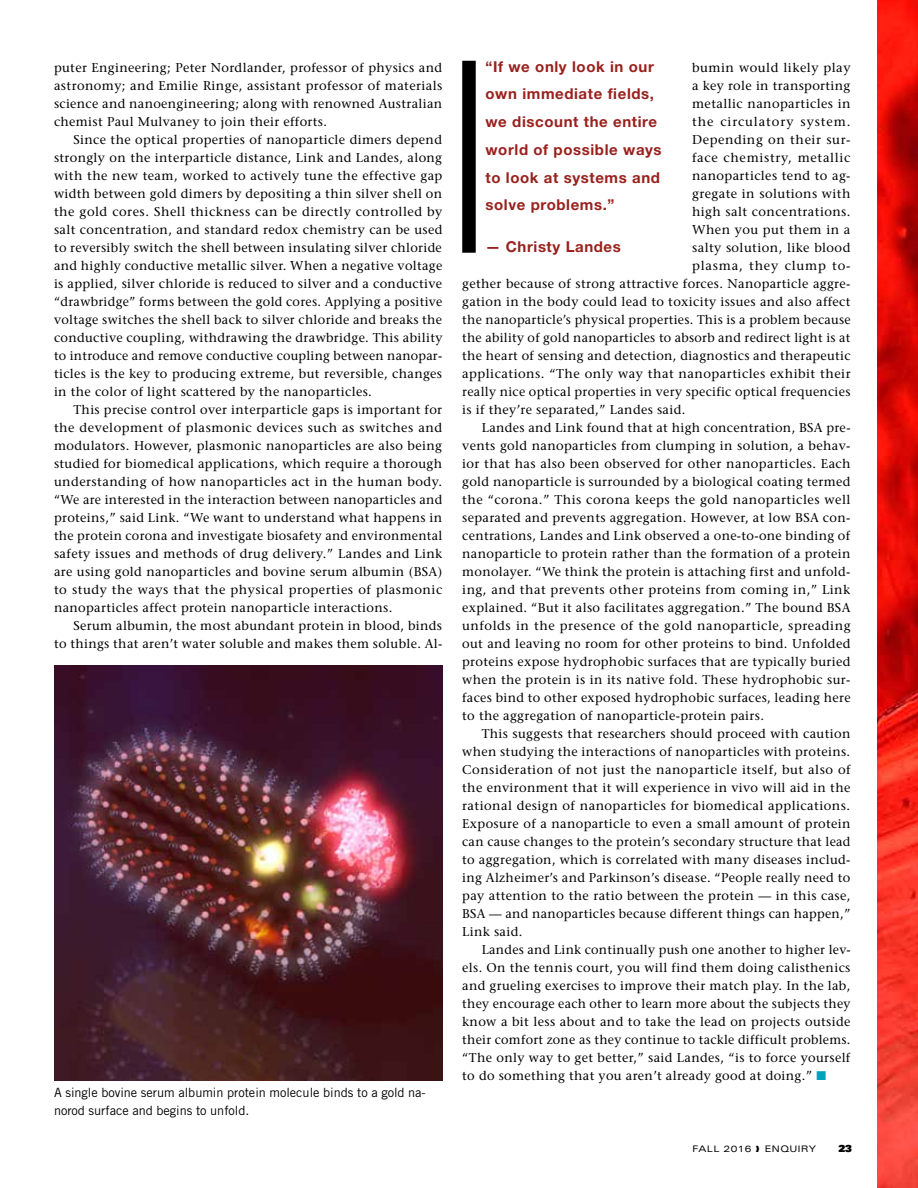
<style>
.page{position:relative;width:918px;height:1188px;background:#fff}
.page>*{position:absolute;margin:0;border:0;box-sizing:border-box;transform-origin:0 0}
.t1{font:700 15px/27.8px "Helvetica Neue LT Std";letter-spacing:.04em;color:#98211d}
.t2{font:500 12.75px/18px "Stone Serif Std";letter-spacing:.025em;color:#000;text-align:justify}
.t3{font:12.75px/18px "Trade Gothic LT Std";letter-spacing:-.005em;color:#000}
.t4{font:500 12.75px "Stone Serif Std";letter-spacing:.05em;color:#000}
.t5{font:500 12.75px "Stone Serif Std";letter-spacing:.07em;color:#000}
.t6{font:500 12.75px "Stone Serif Std";letter-spacing:.045em;color:#000}
.t7{font:500 12.75px "Stone Serif Std";letter-spacing:.06em;color:#000}
.t8{font:9.75px "Univers LT Std X Black";color:#000}
.t9{font:expanded 9px "Univers LT Std";letter-spacing:.05em;color:#000}
.s1{color:#00a1ba}
</style>
<div class="page">
<img style="left:878px;top:0;width:40px;height:1188px">
<img style="left:55px;top:665px;width:387px;height:416px">
<div style="left:462px;top:61px;width:14px;height:192px;background:#000"></div>
<p class="t2" style="left:54px;top:59px;width:390px">puter Engineering; Peter Nordlander, professor of physics and astronomy; and Emilie Ringe, assistant professor of materials science and nanoengineering; along with renowned Australian chemist Paul Mulvaney to join their efforts.</p>
<p class="t2" style="left:54px;top:131px;width:390px;text-indent:20px">Since the optical properties of nanoparticle dimers depend strongly on the interparticle distance, Link and Landes, along with the new team, worked to actively tune the effective gap width between gold dimers by depositing a thin silver shell on the gold cores. Shell thickness can be directly controlled by salt concentration, and standard redox chemistry can be used to reversibly switch the shell between insulating silver chloride and highly conductive metallic silver. When a negative voltage is applied, silver chloride is reduced to silver and a conductive “drawbridge” forms between the gold cores. Applying a positive voltage switches the shell back to silver chloride and breaks the conductive coupling, withdrawing the drawbridge. This ability to introduce and remove conductive coupling between nanopar&shy;ticles is the key to producing extreme, but reversible, changes in the color of light scattered by the nanoparticles.</p>
<p class="t2" style="left:54px;top:401px;width:390px;text-indent:19px">This precise control over interparticle gaps is important for the development of plasmonic devices such as switches and modulators. However, plasmonic nanoparticles are also being studied for biomedical applications, which require a thorough understanding of how nanoparticles act in the human body. “We are interested in the interaction between nanoparticles and proteins,” said Link. “We want to understand what happens in the protein corona and investigate biosafety and environmental safety issues and methods of drug delivery.” Landes and Link are using gold nanoparticles and bovine serum albumin (BSA) to study the ways that the physical properties of plasmonic nanoparticles affect protein nanoparticle interactions.</p>
<p class="t2" style="left:54px;top:617px;width:390px;text-align:right">Serum albumin, the most abundant protein in blood, binds<br>to things that aren’t water soluble and makes them soluble. Al-</p>
<p class="t3" style="left:54px;top:1084px;width:373px">A single bovine serum albumin protein molecule binds to a gold na&shy;norod surface and begins to unfold.</p>
<p class="t1" style="left:486px;top:52px;width:178px">“If we only look in our own immediate fields, we discount the entire world of possible ways to look at systems and solve problems.”</p>
<p class="t1" style="left:486px;top:232px;width:137px">— Christy Landes</p>
<p class="t2" style="left:692px;top:59px;width:160px">bumin would likely play</p>
<p class="t2" style="left:692px;top:77px;width:160px">a key role in transporting</p>
<p class="t2" style="left:692px;top:95px;width:160px">metallic nanoparticles in</p>
<p class="t5" style="left:692px;top:114px;width:160px">the circulatory system.</p>
<p class="t6" style="left:692px;top:132px;width:160px">Depending on their sur-</p>
<p class="t4" style="left:692px;top:150px;width:160px">face chemistry, metallic</p>
<p class="t2" style="left:692px;top:167px;width:160px">nanoparticles tend to ag-</p>
<p class="t2" style="left:692px;top:185px;width:160px">gregate in solutions with</p>
<p class="t2" style="left:692px;top:203px;width:160px">high salt concentrations.</p>
<p class="t2" style="left:692px;top:221px;width:160px">When you put them in a</p>
<p class="t2" style="left:692px;top:239px;width:160px">salty solution, like blood</p>
<p class="t7" style="left:692px;top:258px;width:160px">plasma, they clump to-</p>
<p class="t2" style="left:462px;top:275px;width:390px">gether because of strong attractive forces. Nanoparticle aggre-</p>
<p class="t2" style="left:462px;top:293px;width:390px">gation in the body could lead to toxicity issues and also affect</p>
<p class="t2" style="left:462px;top:311px;width:390px">the nanoparticle’s physical properties. This is a problem because</p>
<p class="t2" style="left:462px;top:329px;width:390px">the ability of gold nanoparticles to absorb and redirect light is at</p>
<p class="t2" style="left:462px;top:347px;width:390px">the heart of sensing and detection, diagnostics and therapeutic</p>
<p class="t2" style="left:462px;top:365px;width:390px">applications. “The only way that nanoparticles exhibit their</p>
<p class="t2" style="left:462px;top:383px;width:390px">really nice optical properties in very specific optical frequencies</p>
<p class="t2" style="left:462px;top:401px;width:225px">is if they’re separated,” Landes said.</p>
<p class="t2" style="left:482px;top:419px;width:370px">Landes and Link found that at high concentration, BSA pre-</p>
<p class="t2" style="left:462px;top:437px;width:390px">vents gold nanoparticles from clumping in solution, a behav-</p>
<p class="t2" style="left:462px;top:455px;width:390px">ior that has also been observed for other nanoparticles. Each</p>
<p class="t2" style="left:462px;top:473px;width:390px">gold nanoparticle is surrounded by a biological coating termed</p>
<p class="t2" style="left:462px;top:491px;width:390px">the “corona.” This corona keeps the gold nanoparticles well</p>
<p class="t2" style="left:462px;top:509px;width:390px">separated and prevents aggregation. However, at low BSA con-</p>
<p class="t2" style="left:462px;top:527px;width:390px">centrations, Landes and Link observed a one-to-one binding of</p>
<p class="t2" style="left:462px;top:545px;width:390px">nanoparticle to protein rather than the formation of a protein</p>
<p class="t2" style="left:462px;top:563px;width:390px">monolayer. “We think the protein is attaching first and unfold-</p>
<p class="t2" style="left:462px;top:581px;width:390px">ing, and that prevents other proteins from coming in,” Link</p>
<p class="t2" style="left:462px;top:599px;width:390px">explained. “But it also facilitates aggregation.” The bound BSA</p>
<p class="t2" style="left:462px;top:617px;width:390px">unfolds in the presence of the gold nanoparticle, spreading</p>
<p class="t2" style="left:462px;top:635px;width:390px">out and leaving no room for other proteins to bind. Unfolded</p>
<p class="t2" style="left:462px;top:653px;width:390px">proteins expose hydrophobic surfaces that are typically buried</p>
<p class="t2" style="left:462px;top:671px;width:390px">when the protein is in its native fold. These hydrophobic sur-</p>
<p class="t2" style="left:462px;top:689px;width:390px">faces bind to other exposed hydrophobic surfaces, leading here</p>
<p class="t2" style="left:462px;top:707px;width:303px">to the aggregation of nanoparticle-protein pairs.</p>
<p class="t2" style="left:482px;top:725px;width:370px">This suggests that researchers should proceed with caution</p>
<p class="t2" style="left:462px;top:743px;width:389px">when studying the interactions of nanoparticles with proteins.</p>
<p class="t2" style="left:462px;top:761px;width:390px">Consideration of not just the nanoparticle itself, but also of</p>
<p class="t2" style="left:462px;top:779px;width:390px">the environment that it will experience in vivo will aid in the</p>
<p class="t2" style="left:462px;top:797px;width:389px">rational design of nanoparticles for biomedical applications.</p>
<p class="t2" style="left:462px;top:815px;width:390px">Exposure of a nanoparticle to even a small amount of protein</p>
<p class="t2" style="left:462px;top:833px;width:390px">can cause changes to the protein’s secondary structure that lead</p>
<p class="t2" style="left:462px;top:851px;width:390px">to aggregation, which is correlated with many diseases includ-</p>
<p class="t2" style="left:462px;top:869px;width:390px">ing Alzheimer’s and Parkinson’s disease. “People really need to</p>
<p class="t2" style="left:462px;top:887px;width:390px">pay attention to the ratio between the protein — in this case,</p>
<p class="t2" style="left:462px;top:905px;width:390px">BSA — and nanoparticles because different things can happen,”</p>
<p class="t2" style="left:462px;top:923px;width:62px">Link said.</p>
<p class="t2" style="left:482px;top:941px;width:371px">Landes and Link continually push one another to higher lev-</p>
<p class="t2" style="left:462px;top:959px;width:390px">els. On the tennis court, you will find them doing calisthenics</p>
<p class="t2" style="left:462px;top:977px;width:390px">and grueling exercises to improve their match play. In the lab,</p>
<p class="t2" style="left:462px;top:995px;width:390px">they encourage each other to learn more about the subjects they</p>
<p class="t2" style="left:462px;top:1013px;width:390px">know a bit less about and to take the lead on projects outside</p>
<p class="t2" style="left:462px;top:1031px;width:390px">their comfort zone as they continue to tackle difficult problems.</p>
<p class="t2" style="left:462px;top:1049px;width:390px">“The only way to get better,” said Landes, “is to force yourself</p>
<p class="t2" style="left:462px;top:1067px;width:365px">to do something that you aren’t already good at doing.” <span class="s1">■</span></p>
<p class="t9" style="left:693px;top:1143px;width:125px">FALL 2016 ❱ ENQUIRY</p>
<p class="t8" style="left:839px;top:1142px;width:15px">23</p>
</div>
